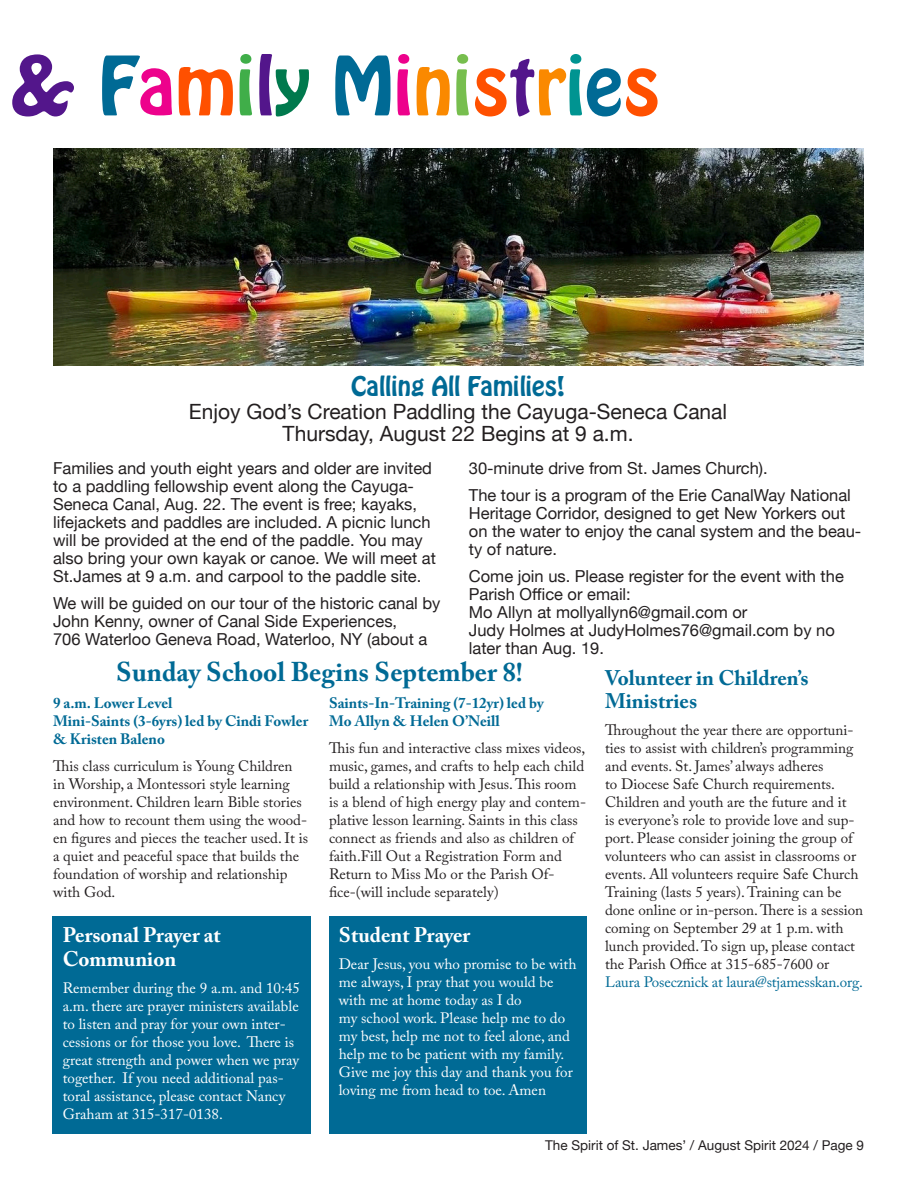
<style>
.page{position:relative;width:918px;height:1188px;background:#fff}
.page>*{position:absolute;margin:0;border:0;box-sizing:border-box;transform-origin:0 0}
.t1{font:72px "Hobo Std";color:#53168b}
.t2{font:700 27px "Adobe Caslon Pro";color:#006a95}
.t3{font:24px "Hobo Std";color:#006a95}
.t4{font:21px "Helvetica Neue";color:#231f20}
.t5{font:700 21px/24px "Adobe Caslon Pro";color:#fff}
.t6{font:700 21px "Adobe Caslon Pro";color:#006a95}
.t7{font:16.5px/18px "Helvetica Neue";color:#231f20}
.t8{font:15px/18px "Adobe Caslon Pro";color:#231f20}
.t9{font:15px/18px "Adobe Caslon Pro";color:#fff}
.t10{font:700 15px/18px "Adobe Caslon Pro";color:#006a95}
.t11{font:13.5px "Helvetica Neue";color:#231f20}
.s1{color:#006a95}
.s2{color:#ed028c}
.s3{color:#ff5000}
.s4{color:#40ae49}
.s5{color:#00794d}
.s6{color:#fa8900}
.s7{color:#77be4e}
.s8{color:#009491}
</style>
<div class="page">
<div style="left:329px;top:916px;width:258px;height:218px;background:#006a95"></div>
<img style="left:53px;top:148px;width:810px;height:218px">
<div style="left:53px;top:916px;width:258px;height:218px;background:#006a95"></div>
<p class="t1" style="left:9px;top:36px;width:653px">&amp; <span class="s1">F</span><span class="s2">a</span><span class="s3">m</span><span class="s4">i</span>l<span class="s5">y</span> <span class="s1">M</span><span class="s2">i</span><span class="s6">n</span><span class="s7">i</span><span class="s3">s</span>t<span class="s6">r</span><span class="s8">i</span><span class="s1">e</span><span class="s3">s</span></p>
<p class="t3" style="left:351px;top:370px;width:215px">Calling All Families!</p>
<p class="t4" style="left:189px;top:396px;width:540px">Enjoy God’s Creation Paddling the Cayuga-Seneca Canal</p>
<p class="t4" style="left:283px;top:418px;width:352px">Thursday, August 22 Begins at 9 a.m.</p>
<p class="t7" style="left:53px;top:460px;width:380px">Families and youth eight years and older are invited to a paddling fellowship event along the Cayuga-</p>
<p class="t7" style="left:53px;top:496px;width:379px">Seneca Canal, Aug. 22. The event is free; kayaks, lifejackets and paddles are included. A picnic lunch</p>
<p class="t7" style="left:53px;top:532px;width:384px">will be provided at the end of the paddle. You may also bring your own kayak or canoe. We will meet at</p>
<p class="t7" style="left:53px;top:568px;width:370px">St.James at 9 a.m. and carpool to the paddle site.</p>
<p class="t7" style="left:53px;top:595px;width:389px">We will be guided on our tour of the historic canal by<br>John Kenny, owner of Canal Side Experiences,</p>
<p class="t7" style="left:53px;top:631px;width:376px">706 Waterloo Geneva Road, Waterloo, NY (about a</p>
<p class="t7" style="left:469px;top:460px;width:300px">30-minute drive from St. James Church).</p>
<p class="t7" style="left:469px;top:487px;width:394px">The tour is a program of the Erie CanalWay National Heritage Corridor, designed to get New Yorkers out on the water to enjoy the canal system and the beau&shy;ty of nature.</p>
<p class="t7" style="left:469px;top:568px;width:376px">Come join us. Please register for the event with the Parish Office or email:<br>Mo Allyn at mollyallyn6@gmail.com or<br>Judy Holmes at JudyHolmes76@gmail.com by no later than Aug. 19.</p>
<p class="t2" style="left:116px;top:655px;width:408px">Sunday School Begins September 8!</p>
<p class="t10" style="left:53px;top:694px;width:121px">9 a.m. Lower Level</p>
<p class="t10" style="left:53px;top:712px;width:257px">Mini-Saints (3-6yrs) led by Cindi Fowler &amp; Kristen Baleno</p>
<p class="t8" style="left:53px;top:757px;width:256px">This class curriculum is Young Children in Worship, a Montessori style learning environment. Children learn Bible stories and how to recount them using the wood&shy;en figures and pieces the teacher used. It is a quiet and peaceful space that builds the foundation of worship and relationship with God.</p>
<p class="t5" style="left:63px;top:923px;width:159px">Personal Prayer at<br>Communion</p>
<p class="t9" style="left:63px;top:979px;width:239px">Remember during the 9 a.m. and 10:45 a.m. there are prayer ministers available to listen and pray for your own inter&shy;cessions or for those you love. There is great strength and power when we pray together. If you need additional pas&shy;toral assistance, please contact Nancy Graham at 315-317-0138.</p>
<p class="t10" style="left:329px;top:694px;width:216px">Saints-In-Training (7-12yr) led by<br>Mo Allyn &amp; Helen O’Neill</p>
<p class="t8" style="left:329px;top:739px;width:259px">This fun and interactive class mixes videos, music, games, and crafts to help each child build a relationship with Jesus. This room is a blend of high energy play and contem&shy;plative lesson learning. Saints in this class</p>
<p class="t8" style="left:329px;top:829px;width:247px">connect as friends and also as children of faith.Fill Out a Registration Form and Return to Miss Mo or the Parish Of&shy;fice-(will include separately)</p>
<p class="t5" style="left:339px;top:923px;width:133px">Student Prayer</p>
<p class="t9" style="left:339px;top:955px;width:239px">Dear Jesus, you who promise to be with me always, I pray that you would be with me at home today as I do</p>
<p class="t9" style="left:339px;top:1009px;width:236px">my school work. Please help me to do my best, help me not to feel alone, and help me to be patient with my family.<br>Give me joy this day and thank you for loving me from head to toe. Amen</p>
<p class="t6" style="left:605px;top:666px;width:205px">Volunteer in Children’s</p>
<p class="t6" style="left:605px;top:688px;width:94px">Ministries</p>
<p class="t8" style="left:605px;top:720px;width:260px">Throughout the year there are opportuni&shy;ties to assist with children’s programming and events. St. James’ always adheres<br>to Diocese Safe Church requirements.<br>Children and youth are the future and it<br>is everyone’s role to provide love and sup&shy;port. Please consider joining the group of volunteers who can assist in classrooms or events. All volunteers require Safe Church Training (lasts 5 years). Training can be done online or in-person. There is a session coming on September 29 at 1 p.m. with lunch provided. To sign up, please contact the Parish Office at 315-685-7600 or <span class="s1">Laura Posecznick at laura@stjamesskan.org.</span></p>
<p class="t11" style="left:545px;top:1135px;width:320px">The Spirit of St. James’ / August Spirit 2024 / Page 9</p>
</div>
